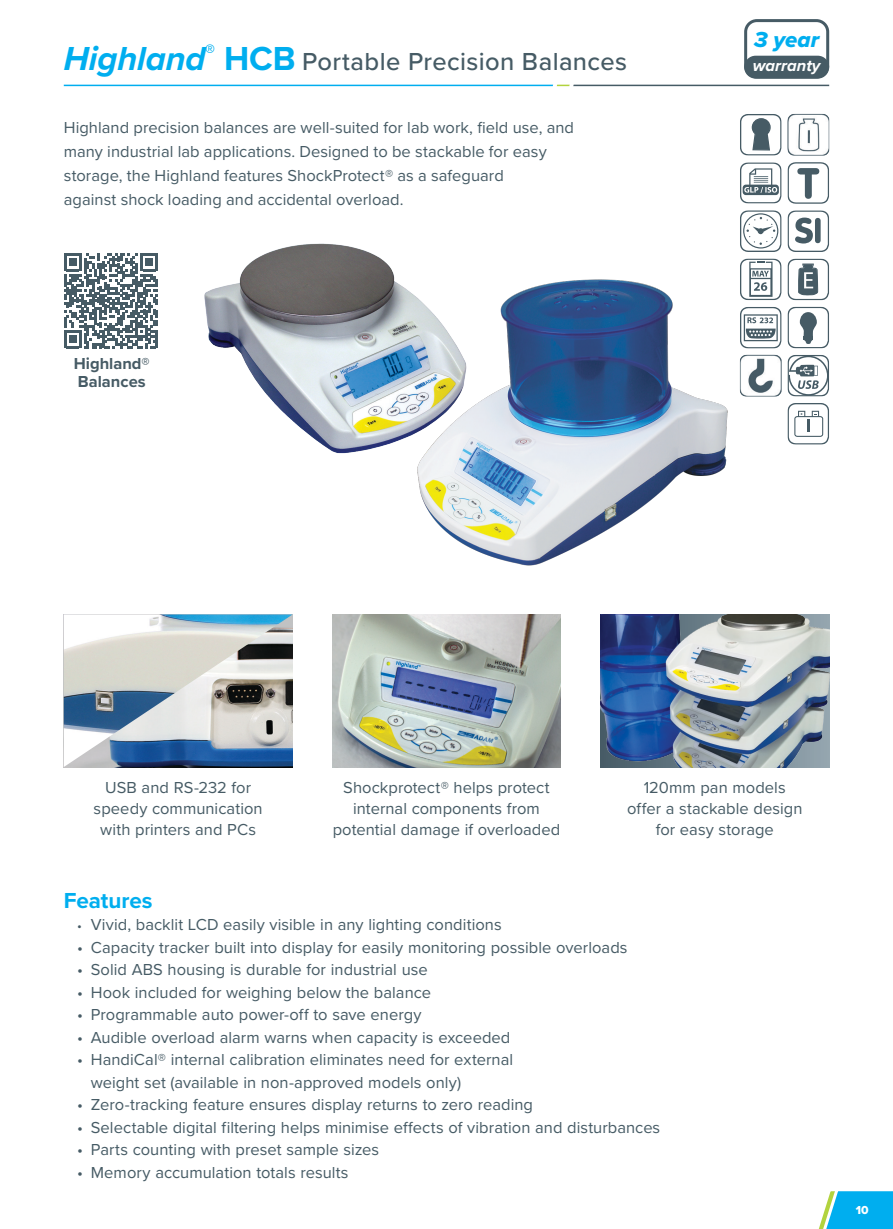
<style>
.page{position:relative;width:893px;height:1229px;background:#fff}
.page>*{position:absolute;margin:0;border:0;box-sizing:border-box;transform-origin:0 0}
.Product_Name{font:500 25.5px "Proxima Nova";letter-spacing:.015em;color:#465b65}
.Feature_Bullets{font:700 22.5px "Proxima Nova";letter-spacing:-.005em;color:#00aeef}
.Warranty{font:22.5px "Proxima Nova Extrabld It";color:#00aeef}
.Feature_Bullets-2{font:16.5px/21px "Proxima Nova";letter-spacing:.005em;color:#465b65;text-align:center}
.Category_-_Accessories{font:700 16.5px/18px "Proxima Nova";color:#465b65}
.Warranty-2{font:italic 700 16.5px "Proxima Nova";color:#fff}
.t1{font:12px "Proxima Nova Extrabld";color:#fff}
.s1{font-weight:700;font-style:italic;font-size:34.5px;color:#00aeef}
.s2{font-weight:700;font-size:34.5px;color:#00aeef}
.s3{font-size:13.5px}
</style>
<div class="page">
<hr style="left:573px;top:85px;width:256px;height:1px;background:#465b65">
<svg style="left:557px;top:85px;width:13px;height:1px"></svg>
<hr style="left:64px;top:85px;width:489px;height:1px;background:#00aeef">
<svg style="left:818px;top:1191px;width:75px;height:38px;background:#2dbbe6"></svg>
<img style="left:204px;top:243px;width:208px;height:211px">
<img style="left:332px;top:614px;width:229px;height:153px">
<img style="left:412px;top:279px;width:316px;height:287px">
<div style="left:418px;top:280px;width:309px;height:285px;background:#fff;opacity:.25"></div>
<img style="left:64px;top:614px;width:229px;height:153px">
<img style="left:600px;top:614px;width:229px;height:153px">
<div style="left:744px;top:56px;width:85px;height:23px;background:#465b65;border-radius:11px"></div>
<div style="left:744px;top:19px;width:85px;height:60px;border:3px solid #465b65;border-radius:11px"></div>
<svg style="left:64px;top:253px;width:94px;height:95px"></svg>
<hr style="left:155px;top:330px;width:3px;height:18px;background:#465b65">
<svg style="left:787px;top:403px;width:42px;height:42px"></svg>
<img style="left:740px;top:355px;width:42px;height:41px">
<svg style="left:787px;top:355px;width:42px;height:41px"></svg>
<svg style="left:740px;top:114px;width:42px;height:42px"></svg>
<img style="left:787px;top:114px;width:42px;height:42px">
<svg style="left:740px;top:307px;width:89px;height:41px"></svg>
<svg style="left:740px;top:259px;width:89px;height:41px"></svg>
<svg style="left:740px;top:211px;width:89px;height:41px"></svg>
<div style="left:815px;top:218px;width:6px;height:25px;background:#465b65;border-radius:3px"></div>
<svg style="left:740px;top:162px;width:89px;height:42px"></svg>
<p class="Product_Name" style="left:64px;top:42px;width:565px"><span class="s1">Highland</span><sup>®</sup> <span class="s2">HCB</span> Portable Precision Balances</p>
<p class="Feature_Bullets-2" style="left:64px;top:114px;width:512px;line-height:24px;text-align:left">Highland precision balances are well-suited for lab work, field use, and many industrial lab applications. Designed to be stackable for easy storage, the Highland features ShockProtect® as a safeguard<br>against shock loading and accidental overload.</p>
<p class="Category_-_Accessories" style="left:74px;top:354px;width:77px">Highland®<br>Balances</p>
<p class="Warranty" style="left:754px;top:23px;width:67px">3 year</p>
<p class="Warranty-2" style="left:753px;top:53px;width:69px">warranty</p>
<p class="Feature_Bullets-2" style="left:94px;top:776px;width:171px">USB and RS-232 for speedy communication with printers and PCs</p>
<p class="Feature_Bullets-2" style="left:627px;top:776px;width:177px">120mm pan models offer a stackable design for easy storage</p>
<p class="Feature_Bullets-2" style="left:333px;top:776px;width:229px">Shockprotect® helps protect internal components from potential damage if overloaded</p>
<p class="Feature_Bullets" style="left:64px;top:884px;width:90px">Features</p>
<p class="Feature_Bullets-2" style="left:77px;top:914px;width:426px"><span class="s3">•</span> Vivid, backlit LCD easily visible in any lighting conditions</p>
<p class="Feature_Bullets-2" style="left:77px;top:936px;width:552px">• Capacity tracker built into display for easily monitoring possible overloads</p>
<p class="Feature_Bullets-2" style="left:77px;top:959px;width:352px">• Solid ABS housing is durable for industrial use</p>
<p class="Feature_Bullets-2" style="left:77px;top:981px;width:355px">• Hook included for weighing below the balance</p>
<p class="Feature_Bullets-2" style="left:77px;top:1004px;width:346px">• Programmable auto power-off to save energy</p>
<p class="Feature_Bullets-2" style="left:77px;top:1026px;width:435px">• Audible overload alarm warns when capacity is exceeded</p>
<p class="Feature_Bullets-2" style="left:91px;top:1048px;width:424px;line-height:22.5px;text-align:left;text-indent:-14px">• HandiCal® internal calibration eliminates need for external weight set (available in non-approved models only)</p>
<p class="Feature_Bullets-2" style="left:77px;top:1094px;width:457px">• Zero-tracking feature ensures display returns to zero reading</p>
<p class="Feature_Bullets-2" style="left:77px;top:1116px;width:584px">• Selectable digital filtering helps minimise effects of vibration and disturbances</p>
<p class="Feature_Bullets-2" style="left:77px;top:1139px;width:303px">• Parts counting with preset sample sizes</p>
<p class="Feature_Bullets-2" style="left:77px;top:1161px;width:273px">• Memory accumulation totals results</p>
<p class="t1" style="left:856px;top:1201px;width:14px">10</p>
</div>
